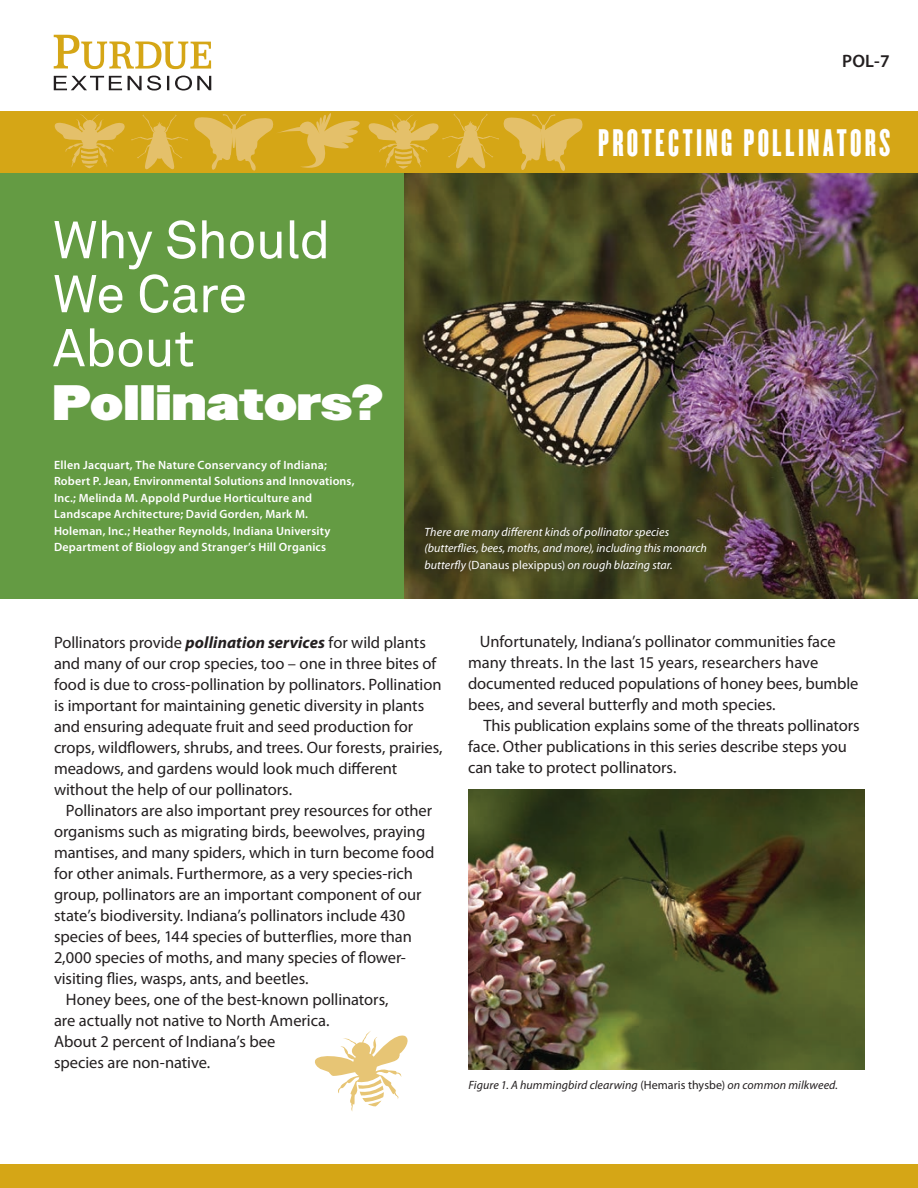
<style>
.page{position:relative;width:918px;height:1188px;background:#fff}
.page>*{position:absolute;margin:0;border:0;box-sizing:border-box;transform-origin:0 0}
.body_byline{font:52.5px/54px "Akkurat Pro";letter-spacing:-.015em;color:#fff}
.body_byline-2{font:43.5px "Champion HTF Heavyweight";color:#fff}
.body_byline-3{font:33.6px "Champion HTF Featherweight";letter-spacing:.1em;color:#fff}
.t1{font:600 18px "Myriad Pro";color:#231f20}
.Body_Copy{font:16.5px "Myriad Pro";letter-spacing:-.005em;color:#231f20}
.Body_Copy-2{font:600 12px/16.5px "Myriad Pro";letter-spacing:.015em;color:#fff}
.Body_Copy-3{font:italic 12px/16.5px "Myriad Pro";letter-spacing:.005em;color:#fff}
.Body_Copy-4{font:italic 12px "Myriad Pro";letter-spacing:.005em;color:#231f20}
.s1{font-style:normal}
.s2{font-weight:700;font-style:italic}
</style>
<div class="page">
<div style="left:0;top:1164px;width:918px;height:24px;background:#d5a616"></div>
<img style="left:468px;top:790px;width:396px;height:280px">
<img style="left:404px;top:173px;width:514px;height:425px">
<div style="left:0;top:173px;width:404px;height:425px;background:#649b43"></div>
<div style="left:0;top:111px;width:918px;height:62px;background:#d5a616"></div>
<svg style="left:54px;top:35px;width:157px;height:34px"></svg>
<svg style="left:54px;top:76px;width:157px;height:15px"></svg>
<svg style="left:55px;top:114px;width:70px;height:54px"></svg>
<svg style="left:131px;top:113px;width:452px;height:58px"></svg>
<div style="left:402px;top:519px;width:297px;height:59px;background:#231f20;opacity:.75"></div>
<svg style="left:315px;top:1031px;width:93px;height:81px"></svg>
<p class="t1" style="left:842px;top:50px;width:49px">POL-7</p>
<p class="body_byline" style="left:53px;top:214px;width:279px">Why Should<br>We Care<br>About</p>
<p class="body_byline-2" style="left:53px;top:374px;width:332px">Pollinators?</p>
<p class="Body_Copy-2" style="left:54px;top:456px;width:302px">Ellen Jacquart, The Nature Conservancy of Indiana; Robert P. Jean, Environmental Solutions and Innovations, Inc.; Melinda M. Appold Purdue Horticulture and Landscape Architecture; David Gorden, Mark M.<br>Holeman, Inc.; Heather Reynolds, Indiana University Department of Biology and Stranger’s Hill Organics</p>
<p class="body_byline-3" style="left:598px;top:122px;width:294px">PROTECTING POLLINATORS</p>
<p class="Body_Copy-3" style="left:424px;top:523px;width:284px">There are many different kinds of pollinator species (butterflies, bees, moths, and more), including this monarch butterfly <span class="s1">(Danaus plexippus)</span> on rough blazing star.</p>
<p class="Body_Copy" style="left:54px;top:632px;width:373px">Pollinators provide <span class="s2">pollination services</span> for wild plants</p>
<p class="Body_Copy" style="left:54px;top:653px;width:384px">and many of our crop species, too – one in three bites of</p>
<p class="Body_Copy" style="left:54px;top:674px;width:389px">food is due to cross-pollination by pollinators. Pollination</p>
<p class="Body_Copy" style="left:54px;top:695px;width:372px">is important for maintaining genetic diversity in plants</p>
<p class="Body_Copy" style="left:54px;top:716px;width:361px">and ensuring adequate fruit and seed production for</p>
<p class="Body_Copy" style="left:54px;top:737px;width:390px">crops, wildflowers, shrubs, and trees. Our forests, prairies,</p>
<p class="Body_Copy" style="left:54px;top:758px;width:345px">meadows, and gardens would look much different</p>
<p class="Body_Copy" style="left:54px;top:779px;width:240px">without the help of our pollinators.</p>
<p class="Body_Copy" style="left:66px;top:800px;width:368px">Pollinators are also important prey resources for other</p>
<p class="Body_Copy" style="left:54px;top:821px;width:373px">organisms such as migrating birds, beewolves, praying</p>
<p class="Body_Copy" style="left:54px;top:842px;width:382px">mantises, and many spiders, which in turn become food</p>
<p class="Body_Copy" style="left:54px;top:863px;width:361px">for other animals. Furthermore, as a very species-rich</p>
<p class="Body_Copy" style="left:54px;top:884px;width:369px">group, pollinators are an important component of our</p>
<p class="Body_Copy" style="left:54px;top:905px;width:353px">state’s biodiversity. Indiana’s pollinators include 430</p>
<p class="Body_Copy" style="left:54px;top:926px;width:359px">species of bees, 144 species of butterflies, more than</p>
<p class="Body_Copy" style="left:54px;top:947px;width:354px">2,000 species of moths, and many species of flower-</p>
<p class="Body_Copy" style="left:54px;top:968px;width:256px">visiting flies, wasps, ants, and beetles.</p>
<p class="Body_Copy" style="left:66px;top:989px;width:324px">Honey bees, one of the best-known pollinators,</p>
<p class="Body_Copy" style="left:54px;top:1010px;width:277px">are actually not native to North America.</p>
<p class="Body_Copy" style="left:54px;top:1031px;width:223px">About 2 percent of Indiana’s bee</p>
<p class="Body_Copy" style="left:54px;top:1052px;width:158px">species are non-native.</p>
<p class="Body_Copy" style="left:480px;top:632px;width:357px">Unfortunately, Indiana’s pollinator communities face</p>
<p class="Body_Copy" style="left:468px;top:653px;width:352px">many threats. In the last 15 years, researchers have</p>
<p class="Body_Copy" style="left:468px;top:674px;width:392px">documented reduced populations of honey bees, bumble</p>
<p class="Body_Copy" style="left:468px;top:695px;width:309px">bees, and several butterfly and moth species.</p>
<p class="Body_Copy" style="left:483px;top:716px;width:378px">This publication explains some of the threats pollinators</p>
<p class="Body_Copy" style="left:468px;top:737px;width:381px">face. Other publications in this series describe steps you</p>
<p class="Body_Copy" style="left:468px;top:758px;width:210px">can take to protect pollinators.</p>
<p class="Body_Copy-4" style="left:468px;top:1078px;width:371px">Figure 1. A hummingbird clearwing <span class="s1">(Hemaris thysbe)</span> on common milkweed.</p>
</div>
